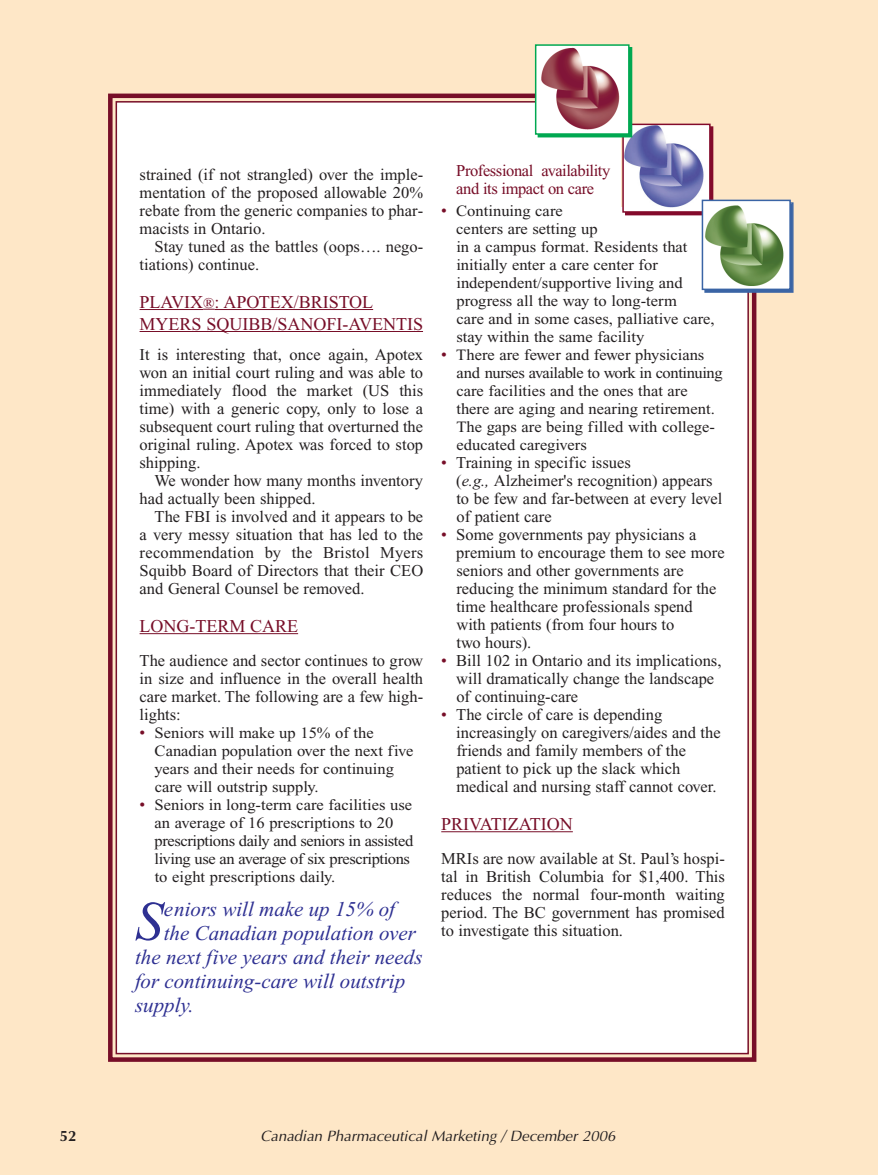
<style>
.page{position:relative;width:878px;height:1175px;background:#fff}
.page>*{position:absolute;margin:0;border:0;box-sizing:border-box;transform-origin:0 0}
.t1{font:italic 55.5px "Times";color:#2e3092}
.t2{font:italic 21px "Times";color:#2e3092}
.t3{font:18px/21.9px "Times";color:#770e28}
.t4{font:16.5px/18px "Times";color:#231f20}
.t5{font:16.5px/18px "Times";letter-spacing:-.025em;color:#770e28}
.t6{font:15.75px/18px "Times";color:#231f20;scale:1.05 1}
.t7{font:italic 15px "Optima";color:#231f20}
.t8{font:700 15px "Optima";color:#231f20}
.s1{font-size:15px}
.s2{font-size:16.5px;color:#770e28}
.s3{color:#770e28}
.s4{font-style:italic}
</style>
<div class="page">
<div style="left:0;top:0;width:878px;height:1174px;background:#fee7c7"></div>
<div style="left:117px;top:103px;width:630px;height:949px;background:#fff"></div>
<div style="left:108px;top:94px;width:648px;height:967px;border:4px solid #770e28"></div>
<hr style="left:140px;top:309px;width:63px;height:1px;background:#770e28">
<hr style="left:214px;top:309px;width:159px;height:1px;background:#770e28">
<hr style="left:140px;top:331px;width:283px;height:1px;background:#770e28">
<hr style="left:140px;top:633px;width:158px;height:1px;background:#770e28">
<hr style="left:441px;top:831px;width:132px;height:1px;background:#770e28">
<div style="left:621px;top:40px;width:182px;height:166px;background:#fee7c7"></div>
<div style="left:704px;top:202px;width:89px;height:91px;border:2px solid #3a64a5"></div>
<div style="left:625px;top:126px;width:88px;height:89px;border:2px solid #830a2b"></div>
<img style="left:625px;top:127px;width:82px;height:83px">
<div style="left:622px;top:124px;width:88px;height:89px;border:2px solid #830a2b"></div>
<div style="left:537px;top:47px;width:95px;height:90px;border:2px solid #00a851"></div>
<img style="left:704px;top:203px;width:83px;height:84px">
<div style="left:701px;top:200px;width:89px;height:90px;border:2px solid #3a64a5"></div>
<img style="left:538px;top:47px;width:88px;height:85px">
<div style="left:535px;top:44px;width:94px;height:91px;border:2px solid #00a851"></div>
<p class="t4" style="left:140px;top:167px;width:285px;text-align:justify">strained (if not strangled) over the imple&shy;mentation of the proposed allowable 20% rebate from the generic companies to phar&shy;macists in Ontario.</p>
<p class="t4" style="left:140px;top:239px;width:285px;text-indent:15px">Stay tuned as the battles (oops…. nego&shy;tiations) continue.</p>
<p class="t3" style="left:140px;top:292px;width:285px">PLAVIX<span class="s1">®</span>: APOTEX/BRISTOL<br>MYERS SQUIBB/SANOFI-AVENTIS</p>
<p class="t4" style="left:139px;top:347px;width:285px;text-align:justify">It is interesting that, once again, Apotex won an initial court ruling and was able to immediately flood the market (US this time) with a generic copy, only to lose a subsequent court ruling that overturned the original ruling. Apotex was forced to stop shipping.</p>
<p class="t4" style="left:139px;top:473px;width:285px;text-indent:15px">We wonder how many months inventory had actually been shipped.</p>
<p class="t4" style="left:140px;top:509px;width:285px;text-align:justify;text-indent:15px">The FBI is involved and it appears to be a very messy situation that has led to the recommendation by the Bristol Myers Squibb Board of Directors that their CEO and General Counsel be removed.</p>
<p class="t3" style="left:140px;top:616px;width:160px">LONG-TERM CARE</p>
<p class="t4" style="left:139px;top:653px;width:285px;text-align:justify">The audience and sector continues to grow in size and influence in the overall health care market. The following are a few high&shy;lights:</p>
<p class="t6" style="left:155px;top:725px;width:248px;text-indent:-15px"><span class="s2">•</span> Seniors will make up 15% of the Canadian population over the next five years and their needs for continuing care will outstrip supply.</p>
<p class="t6" style="left:155px;top:797px;width:248px;text-indent:-15px"><span class="s2">•</span> Seniors in long-term care facilities use an average of 16 prescriptions to 20 prescriptions daily and seniors in assisted living use an average of six prescriptions to eight prescriptions daily.</p>
<p class="t2" style="left:164px;top:901px;width:233px">eniors will make up 15% of</p>
<p class="t2" style="left:164px;top:925px;width:253px">the Canadian population over</p>
<p class="t2" style="left:135px;top:949px;width:289px">the next five years and their needs</p>
<p class="t2" style="left:135px;top:973px;width:272px">for continuing-care will outstrip</p>
<p class="t2" style="left:135px;top:997px;width:60px">supply.</p>
<h1 class="t1" style="left:135px;top:901px;width:29px">S</h1>
<p class="t5" style="left:456px;top:163px;width:155px">Professional availability and its impact on care</p>
<p class="t6" style="left:456px;top:203px;width:247px;text-indent:-15px"><span class="s2">•</span> Continuing care<br>centers are setting up<br>in a campus format. Residents that initially enter a care center for independent/supportive living and progress all the way to long-term<br>care and in some cases, palliative care, stay within the same facility</p>
<p class="t6" style="left:456px;top:347px;width:255px;text-indent:-15px"><span class="s2">•</span> There are fewer and fewer physicians and nurses available to work in continuing care facilities and the ones that are there are aging and nearing retirement.<br>The gaps are being filled with college&shy;educated caregivers</p>
<p class="t4" style="left:456px;top:455px;width:268px;text-indent:-15px"><span class="s3">•</span> Training in specific issues<br>(<span class="s4">e.g.,</span> Alzheimer's recognition) appears to be few and far-between at every level of patient care</p>
<p class="t4" style="left:456px;top:527px;width:270px;text-indent:-15px"><span class="s3">•</span> Some governments pay physicians a premium to encourage them to see more seniors and other governments are reducing the minimum standard for the time healthcare professionals spend with patients (from four hours to<br>two hours).</p>
<p class="t4" style="left:456px;top:653px;width:267px;text-indent:-15px"><span class="s3">•</span> Bill 102 in Ontario and its implications, will dramatically change the landscape of continuing-care</p>
<p class="t4" style="left:456px;top:707px;width:266px;text-indent:-15px"><span class="s3">•</span> The circle of care is depending increasingly on caregivers/aides and the friends and family members of the patient to pick up the slack which medical and nursing staff cannot cover.</p>
<p class="t3" style="left:441px;top:814px;width:133px">PRIVATIZATION</p>
<p class="t4" style="left:441px;top:851px;width:285px;text-align:justify">MRIs are now available at St. Paul’s hospi&shy;tal in British Columbia for $1,400. This reduces the normal four-month waiting period. The BC government has promised</p>
<p class="t4" style="left:441px;top:923px;width:183px">to investigate this situation.</p>
<p class="t8" style="left:60px;top:1126px;width:18px">52</p>
<p class="t7" style="left:260px;top:1126px;width:356px">Canadian Pharmaceutical Marketing / December 2006</p>
</div>
